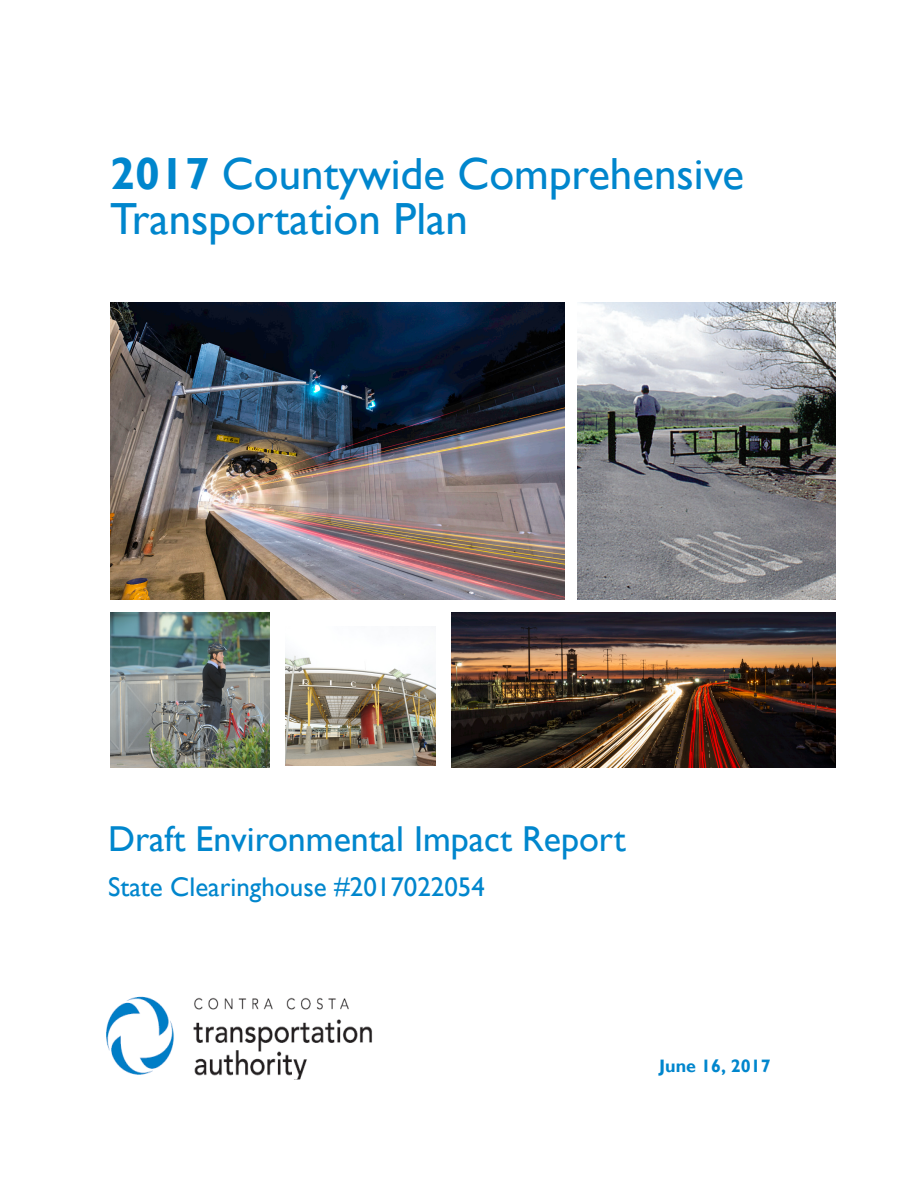
<style>
.page{position:relative;width:918px;height:1188px;background:#fff}
.page>*{position:absolute;margin:0;border:0;box-sizing:border-box;transform-origin:0 0}
.t1{font:45px/45px "Gill Sans";color:#0086cd}
.t2{font:36px "Gill Sans";color:#0086cd}
.t3{font:27px "Gill Sans";color:#0086cd}
.t4{font:700 18px "Gill Sans";color:#0086cd}
.s1{font-weight:700}
</style>
<div class="page">
<img style="left:286px;top:654px;width:149px;height:112px">
<img style="left:110px;top:613px;width:160px;height:154px">
<img style="left:451px;top:613px;width:385px;height:154px">
<img style="left:578px;top:302px;width:258px;height:298px">
<img style="left:110px;top:302px;width:455px;height:298px">
<img style="left:106px;top:996px;width:267px;height:84px">
<p class="t1" style="left:110px;top:152px;width:635px"><span class="s1">2017</span> Countywide Comprehensive<br>Transportation Plan</p>
<p class="t2" style="left:108px;top:818px;width:519px">Draft Environmental Impact Report</p>
<p class="t3" style="left:108px;top:872px;width:378px">State Clearinghouse #2017022054</p>
<p class="t4" style="left:659px;top:1055px;width:113px">June 16, 2017</p>
</div>
